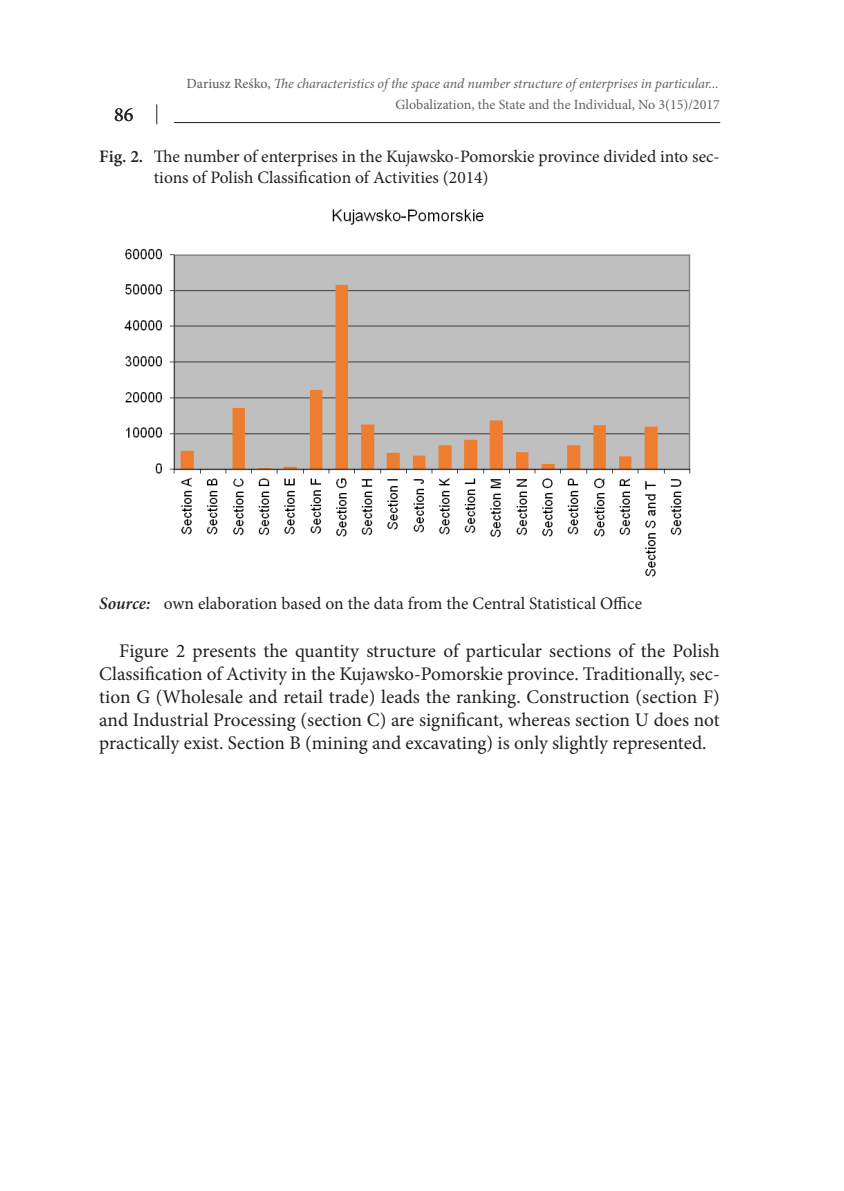
<style>
.page{position:relative;width:844px;height:1191px;background:#fff}
.page>*{position:absolute;margin:0;border:0;box-sizing:border-box;transform-origin:0 0}
.t1{font:20.12px "Minion Pro";color:#231f20}
.t2{font:19.25px/23.1px "Minion Pro";color:#231f20;text-align:justify}
.t3{font:17.5px/21px "Minion Pro";color:#231f20}
.t4{font:italic 14px "Minion Pro";letter-spacing:-.005em;color:#616161}
.t5{font:14px "Minion Pro";color:#616161}
.s1{font-weight:500;font-style:normal}
.s2{font-weight:600}
.s3{font-weight:600;font-style:italic}
</style>
<div class="page">
<svg style="left:156px;top:104px;width:1px;height:20px"></svg>
<hr style="left:174px;top:122px;width:546px;height:1px;background:#231f20">
<img style="left:124px;top:209px;width:567px;height:368px">
<p class="t1" style="left:114px;top:101px;width:21px">86</p>
<p class="t4" style="left:186px;top:74px;width:533px"><span class="s1">Dariusz Reśko,</span> The characteristics of the space and number structure of enterprises in particular...</p>
<p class="t5" style="left:395px;top:96px;width:326px">Globalization, the State and the Individual, No 3(15)/2017</p>
<p class="t3" style="left:154px;top:146px;width:567px;text-indent:-55px"><span class="s2">Fig. 2.</span> The number of enterprises in the Kujawsko-Pomorskie province divided into sec&shy;tions of Polish Classification of Activities (2014)</p>
<p class="t3" style="left:99px;top:593px;width:544px"><span class="s3">Source:</span> own elaboration based on the data from the Central Statistical Office</p>
<p class="t2" style="left:99px;top:639px;width:622px;text-indent:20px">Figure 2 presents the quantity structure of particular sections of the Polish Classification of Activity in the Kujawsko-Pomorskie province. Traditionally, sec&shy;tion G (Wholesale and retail trade) leads the ranking. Construction (section F) and Industrial Processing (section C) are significant, whereas section U does not practically exist. Section B (mining and excavating) is only slightly represented.</p>
</div>
